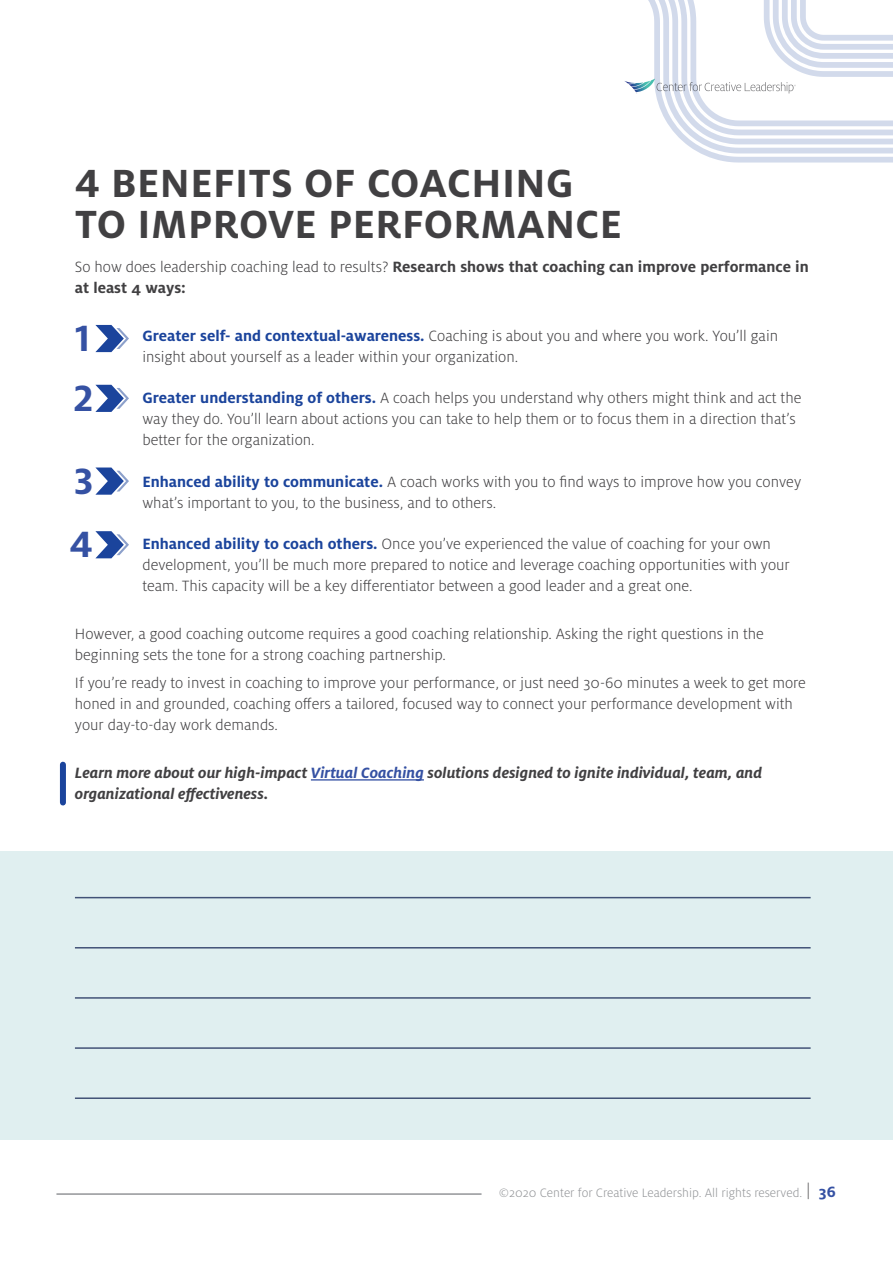
<style>
.page{position:relative;width:893px;height:1263px;background:#fff}
.page>*{position:absolute;margin:0;border:0;box-sizing:border-box;transform-origin:0 0}
.t1{font:700 43.5px/40.5px "Milo Pro";letter-spacing:.01em;color:#414042}
.t2{font:700 40.5px/59.8px "Milo Pro";color:#3551a3}
.t3{font:300 16.5px/21px "Milo Pro";color:#414042}
.t4{font:italic 700 16.5px/21px "Milo Pro";color:#414042}
.t5{font:700 16.5px/21px "Milo Pro";color:#414042}
.t6{font:300 13.5px "Milo Pro";color:#939598}
.s1{font-weight:300}
.s2{font-weight:700;color:#1b449c}
.s3{color:#3551a3}
.s4{font-size:16.5px;color:#414042}
.s5{font-weight:700;font-size:16.5px;color:#3551a3}
</style>
<div class="page">
<hr style="left:56px;top:1193px;width:426px;height:2px;background:#939598">
<hr style="left:311px;top:779px;width:113px;height:1px;background:#3551a3">
<div style="left:0;top:852px;width:893px;height:288px;background:#e0eff0"></div>
<hr style="left:75px;top:1047px;width:736px;height:2px;background:#425277">
<hr style="left:75px;top:897px;width:736px;height:1px;background:#425277">
<hr style="left:75px;top:1097px;width:736px;height:2px;background:#425277">
<hr style="left:75px;top:997px;width:736px;height:2px;background:#425277">
<hr style="left:75px;top:947px;width:736px;height:1px;background:#425277">
<svg style="left:95px;top:325px;width:34px;height:27px"></svg>
<svg style="left:95px;top:385px;width:34px;height:27px"></svg>
<svg style="left:95px;top:467px;width:34px;height:28px"></svg>
<svg style="left:95px;top:531px;width:34px;height:27px"></svg>
<svg style="left:677px;top:135px;width:216px;height:28px;fill:#d6deed"></svg>
<svg style="left:624px;top:0;width:269px;height:135px"></svg>
<div style="left:60px;top:765px;width:6px;height:37px;background:#1b449c"></div>
<h1 class="t1" style="left:75px;top:163px;width:549px">4 BENEFITS OF COACHING<br>TO IMPROVE PERFORMANCE</h1>
<p class="t5" style="left:75px;top:256px;width:735px"><span class="s1">So how does leadership coaching lead to results?</span> Research shows that coaching can improve performance in at least 4 ways:</p>
<p class="t3" style="left:142px;top:326px;width:637px"><span class="s2">Greater self- and contextual-awareness.</span> Coaching is about you and where you work. You’ll gain insight about yourself as a leader within your organization.</p>
<p class="t3" style="left:142px;top:388px;width:660px"><span class="s2">Greater understanding of others.</span> A coach helps you understand why others might think and act the way they do. You’ll learn about actions you can take to help them or to focus them in a direction that’s better for the organization.</p>
<p class="t3" style="left:142px;top:471px;width:660px"><span class="s2">Enhanced ability to communicate.</span> A coach works with you to find ways to improve how you convey what’s important to you, to the business, and to others.</p>
<p class="t3" style="left:142px;top:533px;width:649px"><span class="s2">Enhanced ability to coach others.</span> Once you’ve experienced the value of coaching for your own development, you’ll be much more prepared to notice and leverage coaching opportunities with your team. This capacity will be a key differentiator between a good leader and a great one.</p>
<p class="t3" style="left:75px;top:623px;width:690px">However, a good coaching outcome requires a good coaching relationship. Asking the right questions in the beginning sets the tone for a strong coaching partnership.</p>
<p class="t3" style="left:75px;top:673px;width:732px">If you’re ready to invest in coaching to improve your performance, or just need 30-60 minutes a week to get more honed in and grounded, coaching offers a tailored, focused way to connect your performance development with your day-to-day work demands.</p>
<p class="t4" style="left:75px;top:763px;width:689px">Learn more about our high-impact <span class="s3">Virtual Coaching</span> solutions designed to ignite individual, team, and organizational effectiveness.</p>
<h2 class="t2" style="left:73px;top:308px;width:21px">1<br>2</h2>
<h2 class="t2" style="left:70px;top:449px;width:25px;line-height:63.6px">3<br>4</h2>
<p class="t6" style="left:499px;top:1185px;width:338px">©2020 Center for Creative Leadership. All rights reserved. <span class="s4">|</span> <span class="s5">36</span></p>
</div>
